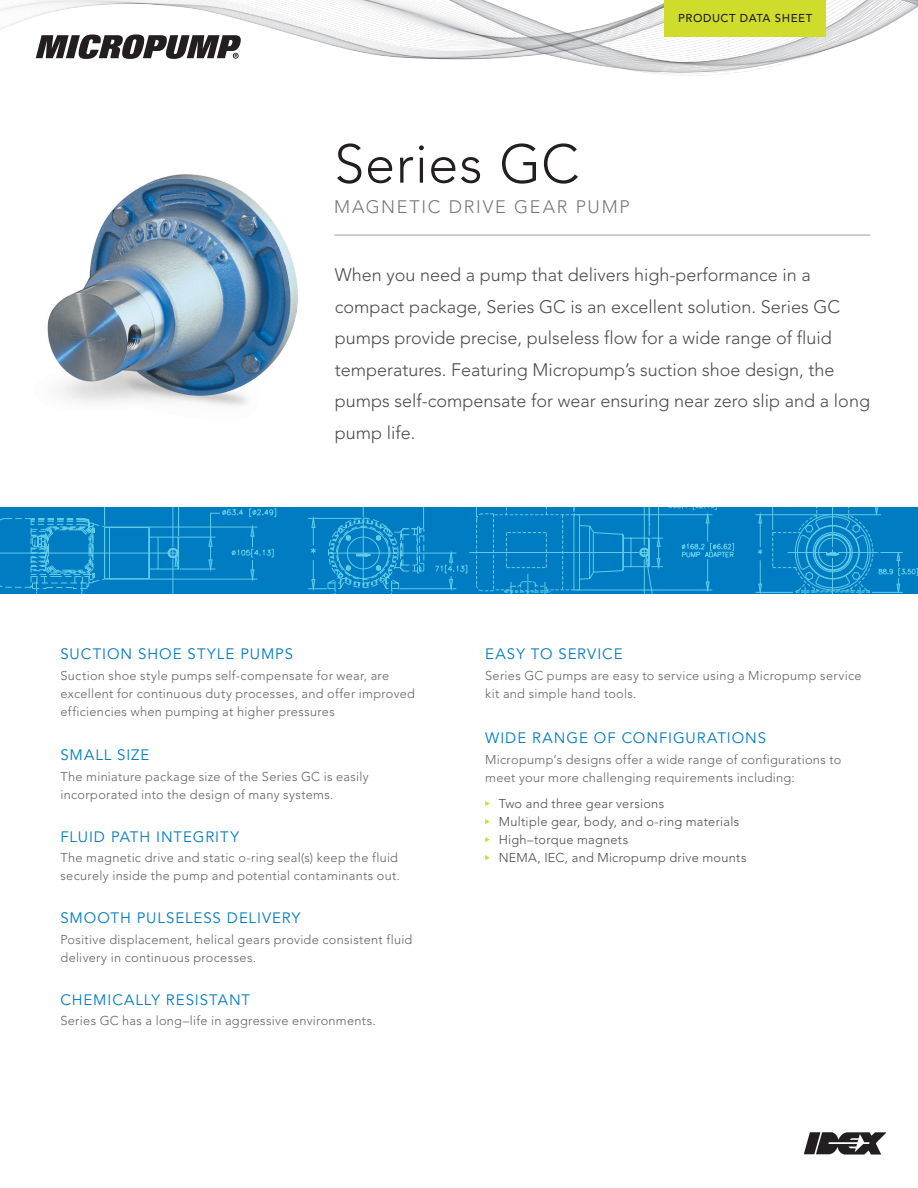
<style>
.page{position:relative;width:918px;height:1188px;background:#fff}
.page>*{position:absolute;margin:0;border:0;box-sizing:border-box;transform-origin:0 0}
.t1{font:300 54px "Avenir LT Std";letter-spacing:.015em;color:#231f20}
.Intro_Copy{font:300 18px/31.5px "Avenir LT Std";color:#4b4c4d}
.Sub-title{font:300 18px "Avenir LT Std";letter-spacing:.095em;color:#76787b}
.Sub-headline{font:15px "Avenir LT Std";letter-spacing:.065em;color:#007cc2}
.Body{font:300 12.75px/18px "Avenir LT Std";letter-spacing:.025em;color:#636366}
.bullets{font:300 12.75px "Avenir LT Std";letter-spacing:.025em;color:#4b4c4d}
.t2{font:500 11.4px "Avenir LT Std";letter-spacing:.05em;color:#231f20}
</style>
<div class="page">
<img style="left:0;top:0;width:918px;height:76px">
<div style="left:664px;top:0;width:162px;height:37px;background:#cfdc2c"></div>
<svg style="left:36px;top:34px;width:206px;height:25px"></svg>
<hr style="left:334px;top:234px;width:536px;height:2px;background:#bcbdc0">
<svg style="left:804px;top:1132px;width:83px;height:23px"></svg>
<img style="left:47px;top:174px;width:251px;height:232px">
<svg style="left:485px;top:801px;width:5px;height:5px"></svg>
<svg style="left:485px;top:819px;width:5px;height:5px"></svg>
<svg style="left:485px;top:837px;width:5px;height:5px"></svg>
<svg style="left:485px;top:855px;width:5px;height:5px"></svg>
<div style="left:0;top:507px;width:918px;height:87px;background:#007cc2"></div>
<svg style="left:0;top:507px;width:277px;height:87px"></svg>
<svg style="left:308px;top:507px;width:610px;height:87px"></svg>
<p class="t1" style="left:334px;top:132px;width:246px">Series GC</p>
<p class="Sub-title" style="left:334px;top:196px;width:297px">MAGNETIC DRIVE GEAR PUMP</p>
<p class="t2" style="left:678px;top:11px;width:136px">PRODUCT DATA SHEET</p>
<p class="Intro_Copy" style="left:335px;top:260px;width:537px">When you need a pump that delivers high-performance in a compact package, Series GC is an excellent solution. Series GC pumps provide precise, pulseless flow for a wide range of fluid temperatures. Featuring Micropump’s suction shoe design, the pumps self-compensate for wear ensuring near zero slip and a long pump life.</p>
<p class="Sub-headline" style="left:60px;top:646px;width:234px">SUCTION SHOE STYLE PUMPS</p>
<p class="Body" style="left:60px;top:667px;width:356px">Suction shoe style pumps self-compensate for wear, are excellent for continuous duty processes, and offer improved efficiencies when pumping at higher pressures</p>
<p class="Sub-headline" style="left:60px;top:746px;width:90px">SMALL SIZE</p>
<p class="Body" style="left:60px;top:768px;width:310px">The miniature package size of the Series GC is easily incorporated into the design of many systems.</p>
<p class="Sub-headline" style="left:60px;top:828px;width:180px">FLUID PATH INTEGRITY</p>
<p class="Body" style="left:60px;top:849px;width:341px">The magnetic drive and static o-ring seal(s) keep the fluid securely inside the pump and potential contaminants out.</p>
<p class="Sub-headline" style="left:60px;top:909px;width:241px">SMOOTH PULSELESS DELIVERY</p>
<p class="Body" style="left:60px;top:931px;width:353px">Positive displacement, helical gears provide consistent fluid delivery in continuous processes.</p>
<p class="Sub-headline" style="left:60px;top:991px;width:191px">CHEMICALLY RESISTANT</p>
<p class="Body" style="left:60px;top:1012px;width:317px">Series GC has a long–life in aggressive environments.</p>
<p class="Sub-headline" style="left:485px;top:646px;width:139px">EASY TO SERVICE</p>
<p class="Body" style="left:485px;top:667px;width:378px">Series GC pumps are easy to service using a Micropump service kit and simple hand tools.</p>
<p class="Sub-headline" style="left:485px;top:730px;width:282px">WIDE RANGE OF CONFIGURATIONS</p>
<p class="Body" style="left:485px;top:751px;width:358px">Micropump’s designs offer a wide range of configurations to meet your more challenging requirements including:</p>
<p class="bullets" style="left:499px;top:796px;width:167px">Two and three gear versions</p>
<p class="bullets" style="left:499px;top:814px;width:242px">Multiple gear, body, and o-ring materials</p>
<p class="bullets" style="left:499px;top:832px;width:131px">High–torque magnets</p>
<p class="bullets" style="left:499px;top:850px;width:249px">NEMA, IEC, and Micropump drive mounts</p>
</div>
